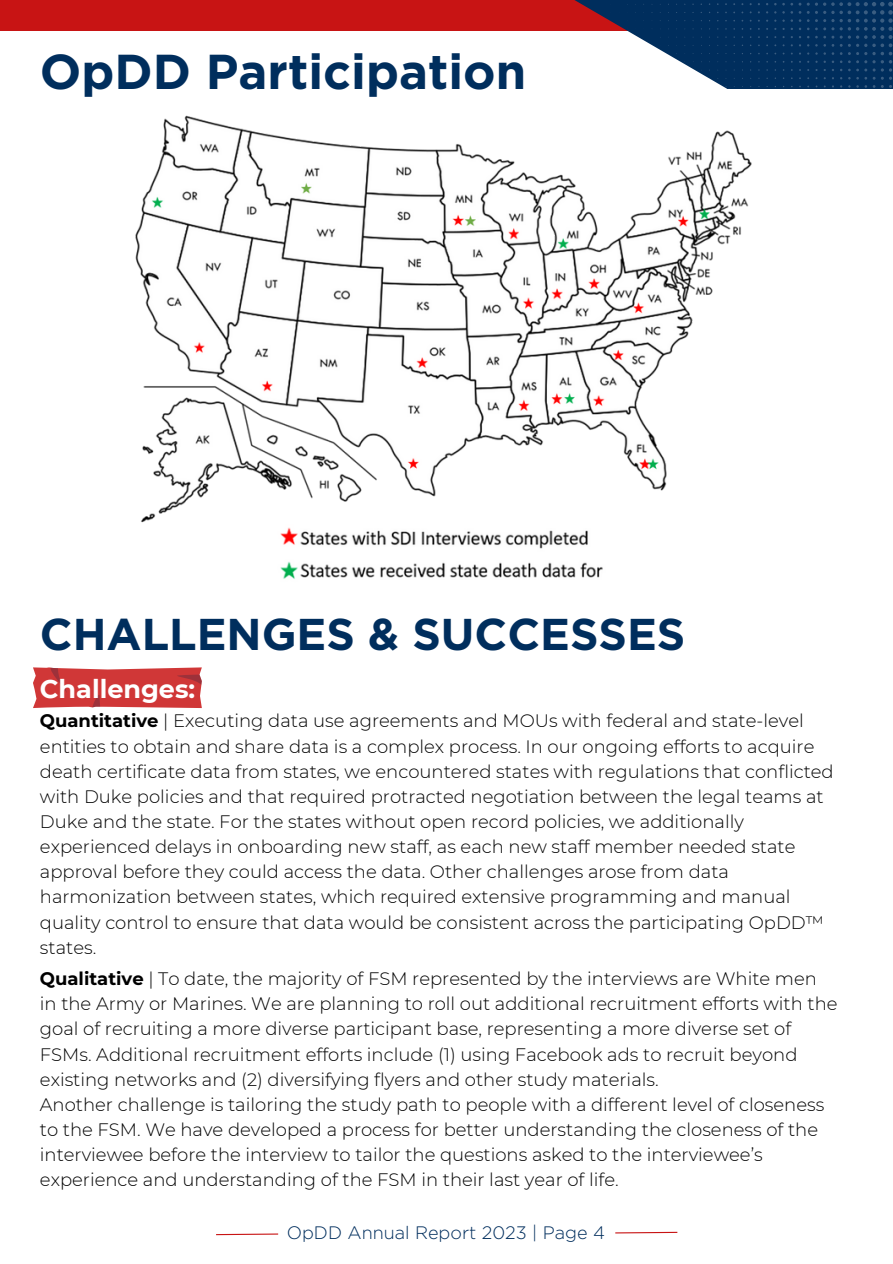
<style>
.page{position:relative;width:893px;height:1264px;background:#fff}
.page>*{position:absolute;margin:0;border:0;box-sizing:border-box;transform-origin:0 0}
.t1{font:700 48.9px "Gotham";color:#002e5d}
.t2{font:700 44.4px "Gotham";color:#002e5d}
.t3{font:700 25.5px "Montserrat";color:#fff}
.t4{font:300 18px/25.2px "Montserrat";color:#000}
.t5{font:300 18px "Gotham";color:#002e5d}
.s1{font-weight:700}
</style>
<div class="page">
<div style="left:0;top:0;width:700px;height:31px;background:#c81414"></div>
<svg style="left:574px;top:0;width:154px;height:89px"></svg>
<div style="left:728px;top:0;width:164px;height:89px;background:#002e5d"></div>
<svg style="left:216px;top:1233px;width:63px;height:2px"></svg>
<svg style="left:615px;top:1231px;width:63px;height:2px"></svg>
<img style="left:135px;top:115px;width:617px;height:408px">
<img style="left:239px;top:513px;width:403px;height:66px">
<svg style="left:782px;top:3px;width:2px;height:19px"></svg>
<svg style="left:856px;top:2px;width:36px;height:86px"></svg>
<svg style="left:790px;top:2px;width:77px;height:61px"></svg>
<svg style="left:33px;top:667px;width:169px;height:41px;background:#d14444"></svg>
<p class="t1" style="left:40px;top:49px;width:488px">OpDD Participation</p>
<p class="t2" style="left:40px;top:614px;width:646px">CHALLENGES &amp; SUCCESSES</p>
<p class="t3" style="left:40px;top:673px;width:157px">Challenges:</p>
<p class="t4" style="left:40px;top:708px;width:795px"><span class="s1">Quantitative</span> | Executing data use agreements and MOUs with federal and state-level entities to obtain and share data is a complex process. In our ongoing efforts to acquire death certificate data from states, we encountered states with regulations that conflicted with Duke policies and that required protracted negotiation between the legal teams at Duke and the state. For the states without open record policies, we additionally experienced delays in onboarding new staff, as each new staff member needed state approval before they could access the data. Other challenges arose from data harmonization between states, which required extensive programming and manual quality control to ensure that data would be consistent across the participating OpDD™ states.</p>
<p class="t4" style="left:40px;top:966px;width:799px"><span class="s1">Qualitative</span> | To date, the majority of FSM represented by the interviews are White men in the Army or Marines. We are planning to roll out additional recruitment efforts with the goal of recruiting a more diverse participant base, representing a more diverse set of FSMs. Additional recruitment efforts include (1) using Facebook ads to recruit beyond existing networks and (2) diversifying flyers and other study materials.</p>
<p class="t4" style="left:40px;top:1091px;width:785px">Another challenge is tailoring the study path to people with a different level of closeness to the FSM. We have developed a process for better understanding the closeness of the interviewee before the interview to tailor the questions asked to the interviewee’s experience and understanding of the FSM in their last year of life.</p>
<p class="t5" style="left:287px;top:1222px;width:320px">OpDD Annual Report 2023 | Page 4</p>
</div>
